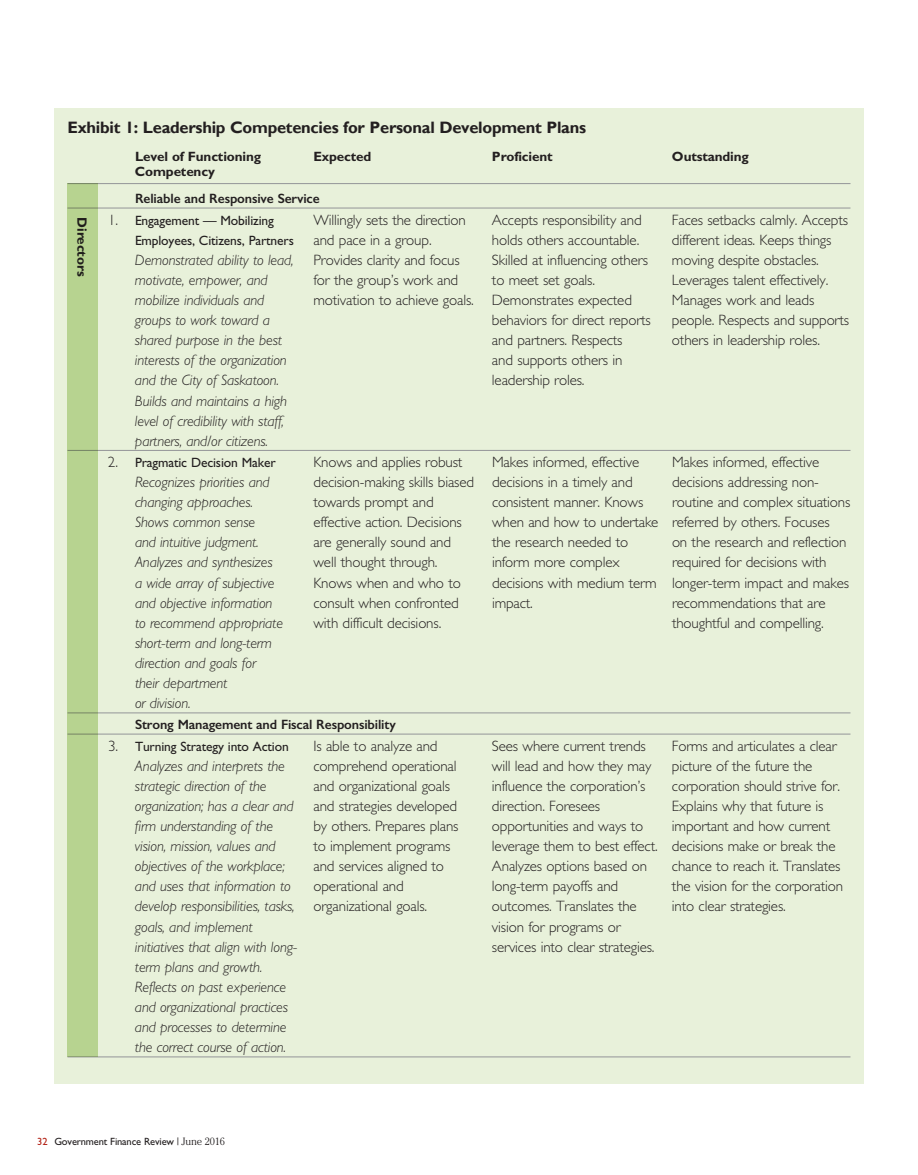
<style>
.page{position:relative;width:918px;height:1175px;background:#fff}
.page>*{position:absolute;margin:0;border:0;box-sizing:border-box;transform-origin:0 0}
.t1{font:700 16.5px "Gill Sans";letter-spacing:-.015em;color:#231f20}
.t2{font:300 15px "Gill Sans";letter-spacing:-.01em;color:#231f20}
.t3{font:italic 300 15px/20.1px "Gill Sans";letter-spacing:-.01em;color:#231f20}
.t4{font:13.5px "Gill Sans";letter-spacing:-.01em;color:#231f20}
.t5{font:600 13.5px "Gill Sans";letter-spacing:-.01em;color:#231f20}
.t6{font:700 13.5px "Gill Sans";letter-spacing:-.01em;color:#231f20}
.t7{font:10.5px "Gill Sans";letter-spacing:-.015em;color:#231f20}
.s1{font-weight:300;font-size:15px}
.s2{font-style:normal}
.s3{color:#b32317}
.s4{font-family:"Cheltenham";font-weight:300}
</style>
<div class="page">
<div style="left:54px;top:108px;width:810px;height:976px;background:#e8f1da"></div>
<hr style="left:68px;top:183px;width:782px;height:1px;background:#939598">
<hr style="left:68px;top:208px;width:782px;height:1px;background:#939598">
<hr style="left:68px;top:450px;width:782px;height:1px;background:#939598">
<hr style="left:68px;top:712px;width:782px;height:1px;background:#939598">
<hr style="left:68px;top:733px;width:782px;height:1px;background:#939598">
<hr style="left:68px;top:1056px;width:782px;height:1px;background:#939598">
<div style="left:68px;top:183px;width:30px;height:874px;background:#b7d390"></div>
<p class="t1" style="left:68px;top:117px;width:520px">Exhibit 1: Leadership Competencies for Personal Development Plans</p>
<p class="t6" style="left:135px;top:149px;width:128px">Level of Functioning</p>
<p class="t6" style="left:313px;top:149px;width:59px">Expected</p>
<p class="t6" style="left:492px;top:149px;width:62px">Proficient</p>
<p class="t6" style="left:672px;top:149px;width:78px">Outstanding</p>
<p class="t6" style="left:135px;top:164px;width:81px">Competency</p>
<p class="t5" style="left:135px;top:191px;width:186px">Reliable and Responsive Service</p>
<p class="t4" style="left:108px;top:212px;width:167px"><span class="s1">1.</span> Engagement — Mobilizing</p>
<p class="t2" style="left:313px;top:211px;width:154px">Willingly sets the direction</p>
<p class="t2" style="left:492px;top:211px;width:151px">Accepts responsibility and</p>
<p class="t2" style="left:672px;top:211px;width:178px">Faces setbacks calmly. Accepts</p>
<p class="t4" style="left:135px;top:232px;width:161px">Employees, Citizens, Partners</p>
<p class="t2" style="left:313px;top:231px;width:120px">and pace in a group.</p>
<p class="t2" style="left:492px;top:231px;width:149px">holds others accountable.</p>
<p class="t2" style="left:672px;top:231px;width:161px">different ideas. Keeps things</p>
<p class="t3" style="left:135px;top:250px;width:160px">Demonstrated ability to lead,</p>
<p class="t2" style="left:313px;top:251px;width:148px">Provides clarity and focus</p>
<p class="t2" style="left:492px;top:251px;width:158px">Skilled at influencing others</p>
<p class="t2" style="left:672px;top:251px;width:148px">moving despite obstacles.</p>
<p class="t3" style="left:135px;top:270px;width:134px">motivate, empower, and</p>
<p class="t2" style="left:313px;top:271px;width:146px">for the group’s work and</p>
<p class="t2" style="left:492px;top:271px;width:105px">to meet set goals.</p>
<p class="t2" style="left:672px;top:271px;width:158px">Leverages talent effectively.</p>
<p class="t3" style="left:135px;top:290px;width:131px">mobilize individuals and</p>
<p class="t2" style="left:313px;top:291px;width:320px">motivation to achieve goals. Demonstrates expected</p>
<p class="t2" style="left:672px;top:291px;width:144px">Manages work and leads</p>
<p class="t3" style="left:135px;top:310px;width:136px">groups to work toward a</p>
<p class="t2" style="left:492px;top:311px;width:160px">behaviors for direct reports</p>
<p class="t2" style="left:672px;top:311px;width:179px">people. Respects and supports</p>
<p class="t3" style="left:135px;top:330px;width:149px">shared purpose in the best</p>
<p class="t2" style="left:492px;top:332px;width:132px">and partners. Respects</p>
<p class="t2" style="left:672px;top:332px;width:150px">others in leadership roles.</p>
<p class="t3" style="left:135px;top:350px;width:153px">interests of the organization</p>
<p class="t2" style="left:492px;top:352px;width:132px">and supports others in</p>
<p class="t3" style="left:135px;top:370px;width:146px">and the City of Saskatoon.</p>
<p class="t2" style="left:492px;top:372px;width:94px">leadership roles.</p>
<p class="t3" style="left:135px;top:390px;width:154px">Builds and maintains a high level of credibility with staff, partners, and/or citizens.</p>
<p class="t4" style="left:108px;top:454px;width:169px"><span class="s1">2.</span> Pragmatic Decision Maker</p>
<p class="t2" style="left:314px;top:453px;width:150px">Knows and applies robust</p>
<p class="t2" style="left:492px;top:453px;width:149px">Makes informed, effective</p>
<p class="t2" style="left:672px;top:453px;width:149px">Makes informed, effective</p>
<p class="t3" style="left:135px;top:472px;width:136px">Recognizes priorities and</p>
<p class="t2" style="left:314px;top:473px;width:321px">decision-making skills biased decisions in a timely and</p>
<p class="t2" style="left:672px;top:473px;width:149px">decisions addressing non-</p>
<p class="t3" style="left:135px;top:492px;width:120px">changing approaches.</p>
<p class="t2" style="left:314px;top:493px;width:122px">towards prompt and</p>
<p class="t2" style="left:492px;top:493px;width:153px">consistent manner. Knows</p>
<p class="t2" style="left:672px;top:493px;width:180px">routine and complex situations</p>
<p class="t3" style="left:135px;top:512px;width:122px">Shows common sense</p>
<p class="t2" style="left:314px;top:514px;width:150px">effective action. Decisions</p>
<p class="t2" style="left:492px;top:514px;width:339px">when and how to undertake referred by others. Focuses</p>
<p class="t3" style="left:135px;top:532px;width:125px">and intuitive judgment.</p>
<p class="t2" style="left:314px;top:534px;width:139px">are generally sound and</p>
<p class="t2" style="left:492px;top:534px;width:138px">the research needed to</p>
<p class="t2" style="left:672px;top:534px;width:176px">on the research and reflection</p>
<p class="t3" style="left:135px;top:552px;width:139px">Analyzes and synthesizes</p>
<p class="t2" style="left:314px;top:554px;width:126px">well thought through.</p>
<p class="t2" style="left:492px;top:554px;width:129px">inform more complex</p>
<p class="t2" style="left:672px;top:554px;width:156px">required for decisions with</p>
<p class="t3" style="left:135px;top:572px;width:141px">a wide array of subjective</p>
<p class="t2" style="left:314px;top:574px;width:149px">Knows when and who to</p>
<p class="t2" style="left:492px;top:574px;width:359px">decisions with medium term longer-term impact and makes</p>
<p class="t3" style="left:135px;top:593px;width:139px">and objective information</p>
<p class="t2" style="left:314px;top:594px;width:147px">consult when confronted</p>
<p class="t2" style="left:492px;top:594px;width:42px">impact.</p>
<p class="t2" style="left:672px;top:594px;width:155px">recommendations that are</p>
<p class="t3" style="left:135px;top:613px;width:150px">to recommend appropriate</p>
<p class="t2" style="left:314px;top:614px;width:129px">with difficult decisions.</p>
<p class="t2" style="left:672px;top:614px;width:153px">thoughtful and compelling.</p>
<p class="t3" style="left:135px;top:633px;width:138px">short-term and long-term direction and goals for their department<br>or division.</p>
<p class="t5" style="left:135px;top:716px;width:262px">Strong Management and Fiscal Responsibility</p>
<p class="t4" style="left:108px;top:738px;width:182px"><span class="s1">3.</span> Turning Strategy into Action</p>
<p class="t2" style="left:313px;top:737px;width:126px">Is able to analyze and</p>
<p class="t2" style="left:492px;top:737px;width:155px">Sees where current trends</p>
<p class="t2" style="left:672px;top:737px;width:166px">Forms and articulates a clear</p>
<p class="t3" style="left:135px;top:755px;width:151px">Analyzes and interprets the</p>
<p class="t2" style="left:313px;top:757px;width:145px">comprehend operational</p>
<p class="t2" style="left:492px;top:757px;width:161px">will lead and how they may</p>
<p class="t2" style="left:672px;top:757px;width:142px">picture of the future the</p>
<p class="t3" style="left:135px;top:776px;width:133px">strategic direction of the</p>
<p class="t2" style="left:313px;top:777px;width:138px">and organizational goals</p>
<p class="t2" style="left:492px;top:777px;width:155px">influence the corporation’s</p>
<p class="t2" style="left:672px;top:777px;width:170px">corporation should strive for.</p>
<p class="t3" style="left:135px;top:796px;width:160px">organization; has a clear and</p>
<p class="t2" style="left:313px;top:797px;width:145px">and strategies developed</p>
<p class="t2" style="left:492px;top:797px;width:110px">direction. Foresees</p>
<p class="t2" style="left:672px;top:797px;width:153px">Explains why that future is</p>
<p class="t3" style="left:135px;top:816px;width:140px">firm understanding of the</p>
<p class="t2" style="left:313px;top:817px;width:147px">by others. Prepares plans</p>
<p class="t2" style="left:492px;top:817px;width:153px">opportunities and ways to</p>
<p class="t2" style="left:672px;top:817px;width:160px">important and how current</p>
<p class="t3" style="left:135px;top:836px;width:142px">vision, mission, values and</p>
<p class="t2" style="left:313px;top:837px;width:138px">to implement programs</p>
<p class="t2" style="left:492px;top:837px;width:345px">leverage them to best effect. decisions make or break the</p>
<p class="t3" style="left:135px;top:856px;width:152px">objectives of the workplace;</p>
<p class="t2" style="left:313px;top:857px;width:132px">and services aligned to</p>
<p class="t2" style="left:492px;top:857px;width:157px">Analyzes options based on</p>
<p class="t2" style="left:672px;top:857px;width:170px">chance to reach it. Translates</p>
<p class="t3" style="left:135px;top:876px;width:157px">and uses that information to</p>
<p class="t2" style="left:313px;top:878px;width:92px">operational and</p>
<p class="t2" style="left:492px;top:878px;width:128px">long-term payoffs and</p>
<p class="t2" style="left:672px;top:878px;width:173px">the vision for the corporation</p>
<p class="t3" style="left:135px;top:896px;width:294px">develop responsibilities, tasks, <span class="s2">organizational goals.</span></p>
<p class="t2" style="left:492px;top:898px;width:146px">outcomes. Translates the</p>
<p class="t2" style="left:672px;top:898px;width:115px">into clear strategies.</p>
<p class="t3" style="left:135px;top:916px;width:119px">goals, and implement</p>
<p class="t2" style="left:492px;top:918px;width:130px">vision for programs or</p>
<p class="t3" style="left:135px;top:936px;width:164px">initiatives that align with long-</p>
<p class="t2" style="left:492px;top:938px;width:164px">services into clear strategies.</p>
<p class="t3" style="left:135px;top:956px;width:155px">term plans and growth.<br>Reflects on past experience and organizational practices and processes to determine the correct course of action.</p>
<p class="t6" style="left:90px;top:217px;width:60px;rotate:90deg">Directors</p>
<p class="t7" style="left:37px;top:1135px;width:189px"><span class="s3">32</span> Government Finance Review <span class="s4">| June 2016</span></p>
</div>
